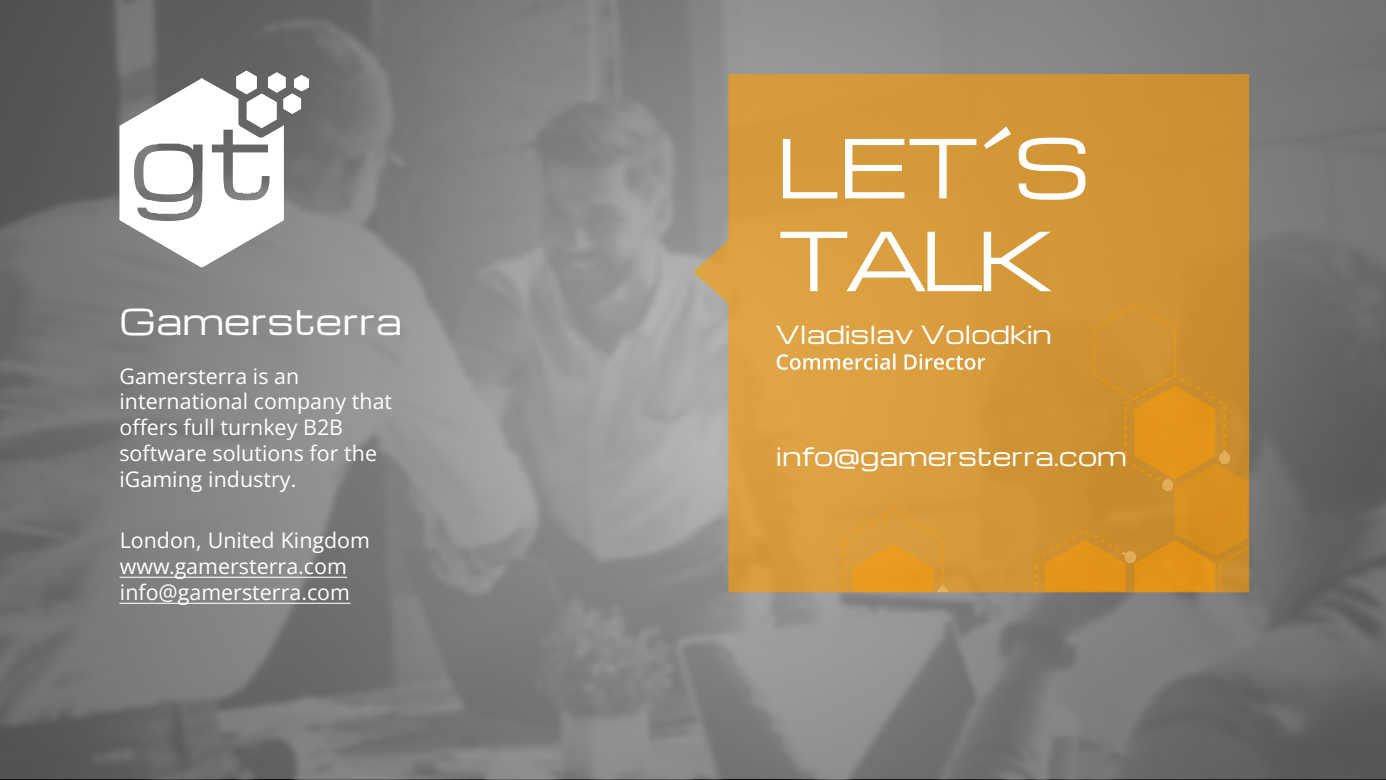
<style>
.page{position:relative;width:1386px;height:780px;background:#fff}
.page>*{position:absolute;margin:0;border:0;box-sizing:border-box;transform-origin:0 0}
.t1{font:79.19px/92.8px "Michroma";letter-spacing:-.105em;color:#fff}
.t2{font:34.56px "Michroma";color:#fff}
.t3{font:24.5px "Michroma";color:#fff}
.t4{font:21.44px/25.7px "Open Sans";color:#fff}
.s1{font-style:inherit}
</style>
<div class="page">
<img style="left:0;top:0;width:1385px;height:778px">
<svg style="left:693px;top:74px;width:555px;height:518px;fill:#d5993b"></svg>
<img style="left:301px;top:76px;width:7px;height:15px">
<svg style="left:119px;top:71px;width:182px;height:196px"></svg>
<svg style="left:776px;top:353px;width:209px;height:16px"></svg>
<svg style="left:1035px;top:304px;width:212px;height:287px"></svg>
<svg style="left:842px;top:509px;width:105px;height:82px"></svg>
<svg style="left:119px;top:576px;width:228px;height:1px"></svg>
<svg style="left:119px;top:602px;width:231px;height:1px"></svg>
<h2 class="t2" style="left:119px;top:294px;width:284px">Gamersterra</h2>
<p class="t4" style="left:119px;top:362px;width:274px">Gamersterra is an international company that offers full turnkey B2B software solutions for the iGaming industry.</p>
<p class="t4" style="left:120px;top:526px;width:252px;line-height:26px">London, United Kingdom www.gamersterra.com info@gamersterra.com</p>
<h1 class="t1" style="left:775px;top:117px;width:316px">LET´S<br>TALK</h1>
<p class="t3" style="left:775px;top:315px;width:277px">Vladislav Volodkin</p>
<p class="t3" style="left:775px;top:437px;width:353px"><span class="s1">info@</span>gamersterra<span class="s1">.com</span></p>
</div>
